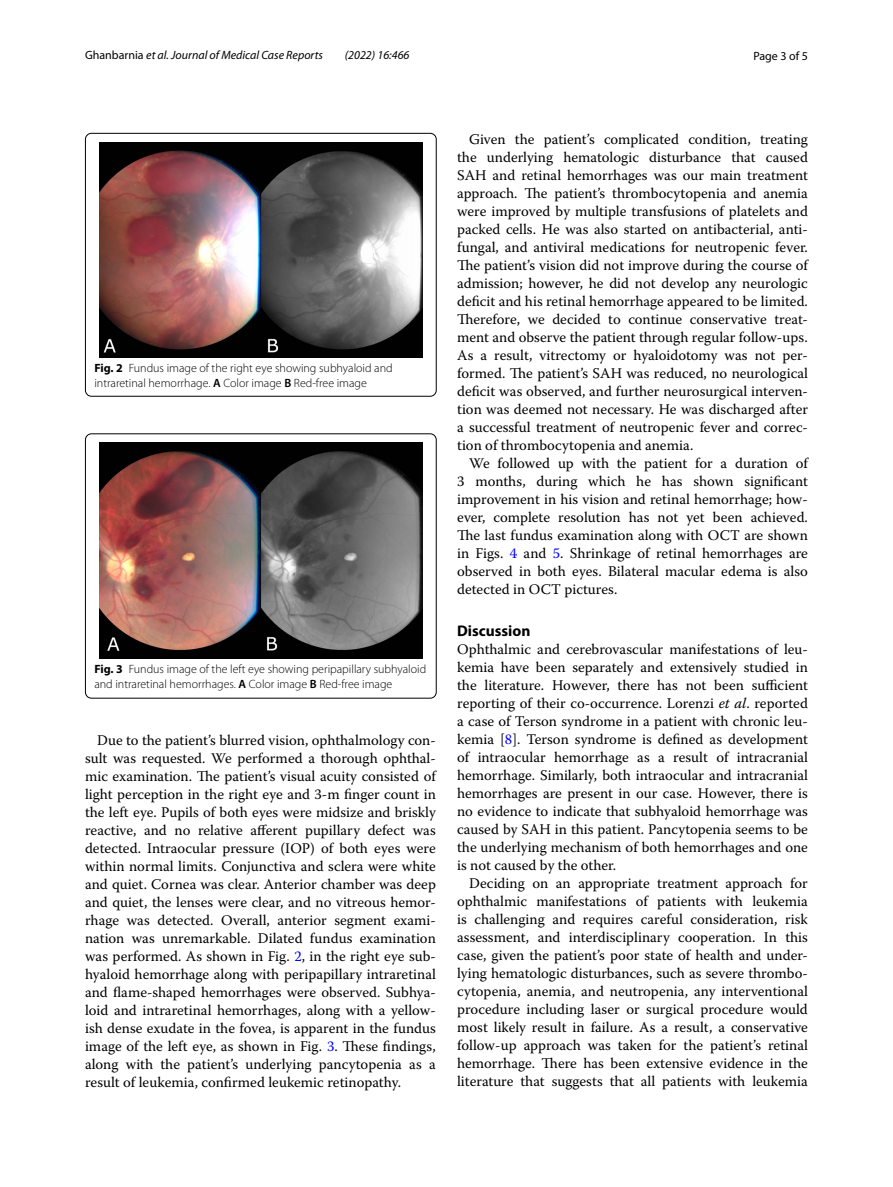
<style>
.page{position:relative;width:893px;height:1187px;background:#fff}
.page>*{position:absolute;margin:0;border:0;box-sizing:border-box;transform-origin:0 0}
.t1{font:700 15.45px "Myriad Pro";color:#000}
.t2{font:14.7px/18px "Warnock Pro";color:#000;text-align:justify}
.t3{font:300 12px/15px "Myriad Pro";color:#000}
.t4{font:italic 12px "Myriad Pro";color:#000}
.t5{font:12px "Myriad Pro";color:#000}
.s1{font-style:normal}
.s2{font-weight:700}
.s3{font-weight:600}
.s4{color:#00f}
.s5{font-style:italic}
</style>
<div class="page">
<img style="left:99px;top:142px;width:323px;height:215px">
<div style="left:85px;top:133px;width:351px;height:263px;border:1px solid #000;border-radius:6px"></div>
<img style="left:99px;top:443px;width:323px;height:215px">
<div style="left:85px;top:433px;width:351px;height:265px;border:1px solid #000;border-radius:6px"></div>
<p class="t4" style="left:85px;top:48px;width:239px"><span class="s1">Ghanbarnia</span> et al. Journal of Medical Case Reports</p>
<p class="t4" style="left:345px;top:48px;width:66px">(2022) 16:466</p>
<p class="t5" style="left:753px;top:48px;width:56px">Page 3 of 5</p>
<p class="t3" style="left:94px;top:361px;width:300px"><span class="s2">Fig. 2</span> Fundus image of the right eye showing subhyaloid and intraretinal hemorrhage. <span class="s3">A</span> Color image <span class="s3">B</span> Red-free image</p>
<p class="t3" style="left:94px;top:662px;width:333px"><span class="s2">Fig. 3</span> Fundus image of the left eye showing peripapillary subhyaloid and intraretinal hemorrhages. <span class="s3">A</span> Color image <span class="s3">B</span> Red-free image</p>
<p class="t2" style="left:85px;top:730px;width:352px;text-indent:12px">Due to the patient’s blurred vision, ophthalmology con&shy;sult was requested. We performed a thorough ophthal&shy;mic examination. The patient’s visual acuity consisted of light perception in the right eye and 3-m finger count in the left eye. Pupils of both eyes were midsize and briskly reactive, and no relative afferent pupillary defect was detected. Intraocular pressure (IOP) of both eyes were within normal limits. Conjunctiva and sclera were white and quiet. Cornea was clear. Anterior chamber was deep and quiet, the lenses were clear, and no vitreous hemor&shy;rhage was detected. Overall, anterior segment exami&shy;nation was unremarkable. Dilated fundus examination was performed. As shown in Fig. <span class="s4">2</span>, in the right eye sub&shy;hyaloid hemorrhage along with peripapillary intraretinal and flame-shaped hemorrhages were observed. Subhya&shy;loid and intraretinal hemorrhages, along with a yellow&shy;ish dense exudate in the fovea, is apparent in the fundus image of the left eye, as shown in Fig. <span class="s4">3</span>. These findings, along with the patient’s underlying pancytopenia as a result of leukemia, confirmed leukemic retinopathy.</p>
<p class="t2" style="left:457px;top:130px;width:352px;text-indent:12px">Given the patient’s complicated condition, treating the underlying hematologic disturbance that caused SAH and retinal hemorrhages was our main treatment approach. The patient’s thrombocytopenia and anemia were improved by multiple transfusions of platelets and packed cells. He was also started on antibacterial, anti&shy;fungal, and antiviral medications for neutropenic fever.<br>The patient’s vision did not improve during the course of admission; however, he did not develop any neurologic deficit and his retinal hemorrhage appeared to be limited.<br>Therefore, we decided to continue conservative treat&shy;ment and observe the patient through regular follow-ups.<br>As a result, vitrectomy or hyaloidotomy was not per&shy;formed. The patient’s SAH was reduced, no neurological deficit was observed, and further neurosurgical interven&shy;tion was deemed not necessary. He was discharged after a successful treatment of neutropenic fever and correc&shy;tion of thrombocytopenia and anemia.</p>
<p class="t2" style="left:457px;top:454px;width:352px;text-indent:12px">We followed up with the patient for a duration of 3 months, during which he has shown significant improvement in his vision and retinal hemorrhage; how&shy;ever, complete resolution has not yet been achieved.<br>The last fundus examination along with OCT are shown in Figs. <span class="s4">4</span> and <span class="s4">5</span>. Shrinkage of retinal hemorrhages are observed in both eyes. Bilateral macular edema is also detected in OCT pictures.</p>
<p class="t1" style="left:457px;top:620px;width:75px">Discussion</p>
<p class="t2" style="left:457px;top:639px;width:352px">Ophthalmic and cerebrovascular manifestations of leu&shy;kemia have been separately and extensively studied in the literature. However, there has not been sufficient reporting of their co-occurrence. Lorenzi <span class="s5">et al</span>. reported a case of Terson syndrome in a patient with chronic leu&shy;kemia [<span class="s4">8</span>]. Terson syndrome is defined as development of intraocular hemorrhage as a result of intracranial hemorrhage. Similarly, both intraocular and intracranial hemorrhages are present in our case. However, there is no evidence to indicate that subhyaloid hemorrhage was caused by SAH in this patient. Pancytopenia seems to be the underlying mechanism of both hemorrhages and one is not caused by the other.</p>
<p class="t2" style="left:457px;top:873px;width:352px;text-indent:12px">Deciding on an appropriate treatment approach for ophthalmic manifestations of patients with leukemia is challenging and requires careful consideration, risk assessment, and interdisciplinary cooperation. In this case, given the patient’s poor state of health and under&shy;lying hematologic disturbances, such as severe thrombo&shy;cytopenia, anemia, and neutropenia, any interventional procedure including laser or surgical procedure would most likely result in failure. As a result, a conservative follow-up approach was taken for the patient’s retinal hemorrhage. There has been extensive evidence in the literature that suggests that all patients with leukemia</p>
</div>
